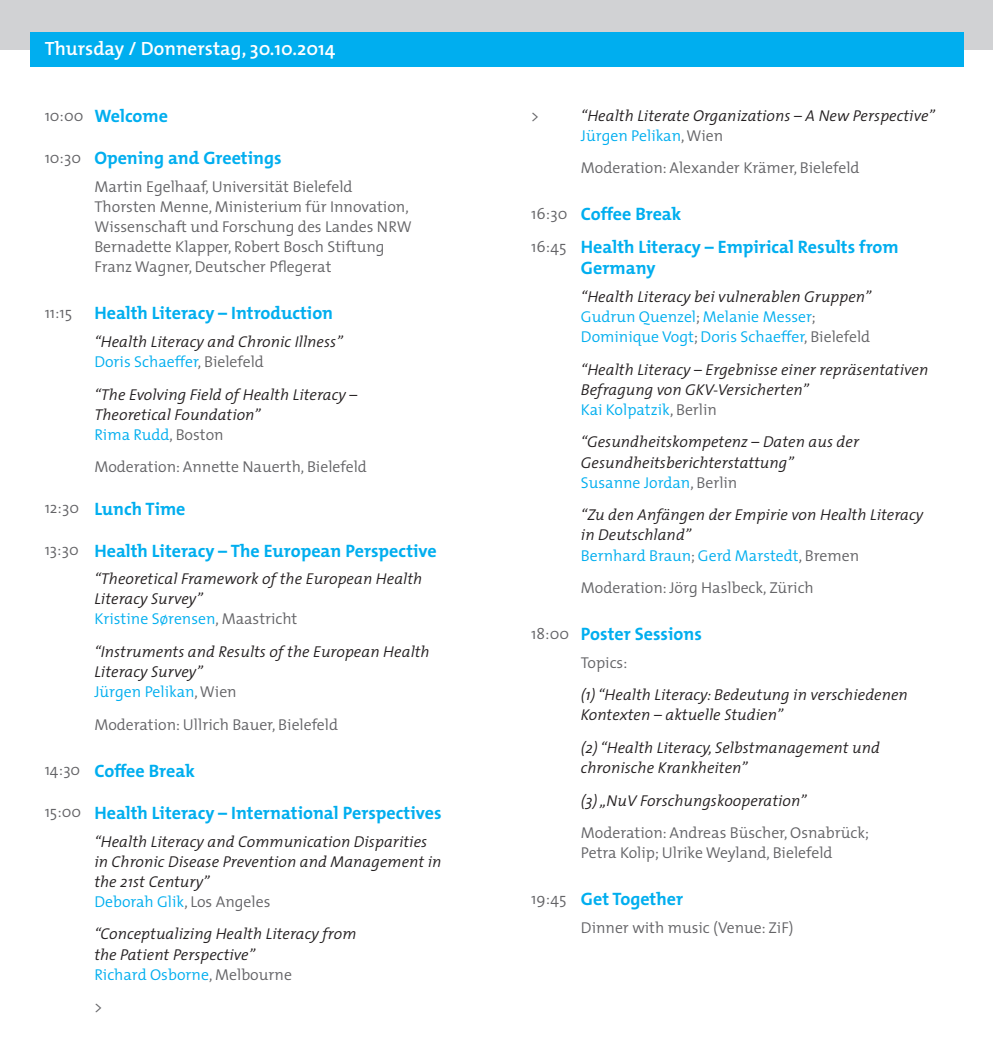
<style>
.page{position:relative;width:993px;height:1042px;background:#fff}
.page>*{position:absolute;margin:0;border:0;box-sizing:border-box;transform-origin:0 0}
.t1{font:600 19.25px "The Mix";color:#fff}
.t2{font:700 18.03px/32.9px "The Mix";color:#00aeef}
.t3{font:italic 300 15.75px/20.1px "The Mix";letter-spacing:.005em;color:#231f20}
.t4{font:300 15.75px/20.1px "The Mix";color:#636366}
.t5{font:300 15.75px/20.1px "The Mix";color:#00aeef}
.s1{font-weight:300;font-size:15.75px;color:#636366}
.s2{font-style:normal;color:#00aeef}
.s3{font-style:normal;color:#636366}
.s4{font-style:italic;color:#231f20}
.s5{color:#636366}
</style>
<div class="page">
<div style="left:0;top:0;width:992px;height:50px;background:#d1d2d4"></div>
<div style="left:30px;top:32px;width:932px;height:35px;background:#00aeef"></div>
<p class="t1" style="left:45px;top:33px;width:292px">Thursday / Donnerstag, 30.10.2014</p>
<p class="t2" style="left:45px;top:99px;width:125px"><span class="s1">10:00</span> Welcome</p>
<p class="t2" style="left:45px;top:141px;width:238px"><span class="s1">10:30</span> Opening and Greetings</p>
<p class="t4" style="left:94px;top:176px;width:319px">Martin Egelhaaf, Universität Bielefeld Thorsten Menne, Ministerium für Innovation, Wissenschaft und Forschung des Landes NRW Bernadette Klapper, Robert Bosch Stiftung Franz Wagner, Deutscher Pflegerat</p>
<p class="t2" style="left:45px;top:296px;width:290px"><span class="s1">11:15</span> Health Literacy – Introduction</p>
<p class="t3" style="left:94px;top:331px;width:250px">“Health Literacy and Chronic Illness”<br><span class="s2">Doris Schaeffer</span><span class="s3">, Bielefeld</span></p>
<p class="t3" style="left:94px;top:384px;width:264px">“The Evolving Field of Health Literacy –<br>Theoretical Foundation”<br><span class="s2">Rima Rudd</span><span class="s3">, Boston</span></p>
<p class="t4" style="left:94px;top:456px;width:274px">Moderation: Annette Nauerth, Bielefeld</p>
<p class="t2" style="left:45px;top:491px;width:142px"><span class="s1">12:30</span> Lunch Time</p>
<p class="t2" style="left:45px;top:534px;width:393px"><span class="s1">13:30</span> Health Literacy – The European Perspective</p>
<p class="t3" style="left:94px;top:568px;width:329px">“Theoretical Framework of the European Health<br>Literacy Survey”<br><span class="s2">Kristine Sørensen</span><span class="s3">, Maastricht</span></p>
<p class="t3" style="left:94px;top:641px;width:337px">“Instruments and Results of the European Health<br>Literacy Survey”<br><span class="s2">Jürgen Pelikan</span><span class="s3">, Wien</span></p>
<p class="t4" style="left:94px;top:714px;width:245px">Moderation: Ullrich Bauer, Bielefeld</p>
<p class="t2" style="left:45px;top:754px;width:152px"><span class="s1">14:30</span> Coffee Break</p>
<p class="t2" style="left:45px;top:796px;width:398px"><span class="s1">15:00</span> Health Literacy – International Perspectives</p>
<p class="t3" style="left:94px;top:830px;width:348px">“Health Literacy and Communication Disparities in Chronic Disease Prevention and Management in the 21st Century”<br><span class="s2">Deborah Glik</span><span class="s3">, Los Angeles</span></p>
<p class="t3" style="left:94px;top:923px;width:263px">“Conceptualizing Health Literacy from the Patient Perspective”<br><span class="s2">Richard Osborne</span><span class="s3">, Melbourne</span></p>
<p class="t4" style="left:94px;top:996px;width:9px">&gt;</p>
<p class="t4" style="left:531px;top:105px;width:9px">&gt;</p>
<p class="t3" style="left:580px;top:105px;width:355px">“Health Literate Organizations – A New Perspective”<br><span class="s2">Jürgen Pelikan</span><span class="s3">, Wien</span></p>
<p class="t4" style="left:580px;top:157px;width:280px">Moderation: Alexander Krämer, Bielefeld</p>
<p class="t2" style="left:531px;top:197px;width:369px"><span class="s1">16:30</span> Coffee Break<br><span class="s1">16:45</span> Health Literacy – Empirical Results from</p>
<p class="t2" style="left:580px;top:251px;width:76px">Germany</p>
<p class="t5" style="left:580px;top:286px;width:292px"><span class="s4">“Health Literacy bei vulnerablen Gruppen”<br></span>Gudrun Quenzel<span class="s5">;</span> Melanie Messer<span class="s5">;<br></span>Dominique Vogt<span class="s5">;</span> Doris Schaeffer<span class="s5">, Bielefeld</span></p>
<p class="t3" style="left:580px;top:359px;width:349px">“Health Literacy – Ergebnisse einer repräsentativen<br>Befragung von GKV-Versicherten”<br><span class="s2">Kai Kolpatzik</span><span class="s3">, Berlin</span></p>
<p class="t3" style="left:580px;top:431px;width:279px">“Gesundheitskompetenz – Daten aus der<br>Gesundheitsberichterstattung”<br><span class="s2">Susanne Jordan</span><span class="s3">, Berlin</span></p>
<p class="t3" style="left:580px;top:504px;width:344px">“Zu den Anfängen der Empirie von Health Literacy in Deutschland”<br><span class="s2">Bernhard Braun</span><span class="s3">;</span> <span class="s2">Gerd Marstedt</span><span class="s3">, Bremen</span></p>
<p class="t4" style="left:580px;top:577px;width:234px">Moderation: Jörg Haslbeck, Zürich</p>
<p class="t2" style="left:531px;top:617px;width:172px"><span class="s1">18:00</span> Poster Sessions</p>
<p class="t4" style="left:580px;top:652px;width:48px">Topics:</p>
<p class="t3" style="left:580px;top:684px;width:328px">(1) “Health Literacy: Bedeutung in verschiedenen<br>Kontexten – aktuelle Studien”</p>
<p class="t3" style="left:580px;top:737px;width:300px">(2) “Health Literacy, Selbstmanagement und chronische Krankheiten”</p>
<p class="t3" style="left:580px;top:789px;width:227px">(3) „NuV Forschungskooperation”</p>
<p class="t4" style="left:580px;top:822px;width:290px">Moderation: Andreas Büscher, Osnabrück;<br>Petra Kolip; Ulrike Weyland, Bielefeld</p>
<p class="t2" style="left:531px;top:882px;width:153px"><span class="s1">19:45</span> Get Together</p>
<p class="t4" style="left:580px;top:917px;width:214px">Dinner with music (Venue: ZiF)</p>
</div>
